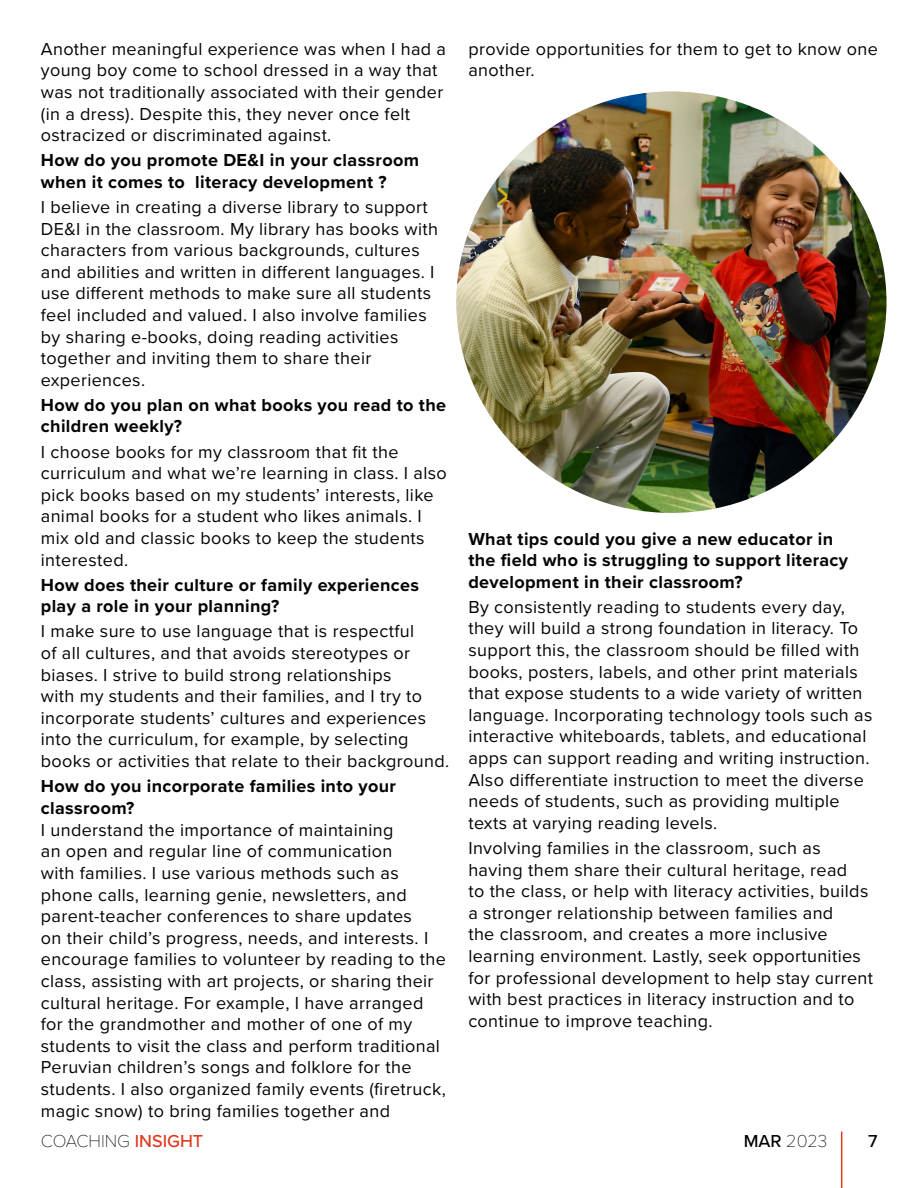
<style>
.page{position:relative;width:918px;height:1188px;background:#fff}
.page>*{position:absolute;margin:0;border:0;box-sizing:border-box;transform-origin:0 0}
.t1{font:18px/21.6px "Proxima Nova";letter-spacing:.02em;color:#030404}
.t2{font:700 18px/21.6px "Proxima Nova";letter-spacing:.02em;color:#030404}
.t3{font:100 18px "Proxima Nova T";color:#000}
.t4{font:500 18px "Proxima Nova";color:#000}
.s1{font-family:"Proxima Nova";font-weight:500;color:#df391f}
.s2{font-family:"Proxima Nova";font-weight:500}
</style>
<div class="page">
<img style="left:456px;top:92px;width:430px;height:421px">
<hr style="left:841px;top:1132px;width:1px;height:56px;background:#df391f">
<p class="t1" style="left:41px;top:37px;width:407px">Another meaningful experience was when I had a young boy come to school dressed in a way that was not traditionally associated with their gender (in a dress). Despite this, they never once felt ostracized or discriminated against.</p>
<p class="t2" style="left:41px;top:149px;width:380px">How do you promote DE&amp;I in your classroom when it comes to literacy development ?</p>
<p class="t1" style="left:41px;top:195px;width:399px">I believe in creating a diverse library to support DE&amp;I in the classroom. My library has books with characters from various backgrounds, cultures and abilities and written in different languages. I use different methods to make sure all students feel included and valued. I also involve families by sharing e-books, doing reading activities together and inviting them to share their experiences.</p>
<p class="t2" style="left:41px;top:394px;width:407px">How do you plan on what books you read to the children weekly?</p>
<p class="t1" style="left:41px;top:440px;width:408px">I choose books for my classroom that fit the curriculum and what we’re learning in class. I also pick books based on my students’ interests, like animal books for a student who likes animals. I mix old and classic books to keep the students interested.</p>
<p class="t2" style="left:41px;top:573px;width:380px">How does their culture or family experiences play a role in your planning?</p>
<p class="t1" style="left:41px;top:620px;width:410px">I make sure to use language that is respectful<br>of all cultures, and that avoids stereotypes or biases. I strive to build strong relationships<br>with my students and their families, and I try to incorporate students’ cultures and experiences into the curriculum, for example, by selecting books or activities that relate to their background.</p>
<p class="t2" style="left:41px;top:775px;width:357px">How do you incorporate families into your classroom?</p>
<p class="t1" style="left:41px;top:818px;width:407px">I understand the importance of maintaining<br>an open and regular line of communication<br>with families. I use various methods such as phone calls, learning genie, newsletters, and parent-teacher conferences to share updates<br>on their child’s progress, needs, and interests. I encourage families to volunteer by reading to the class, assisting with art projects, or sharing their cultural heritage. For example, I have arranged for the grandmother and mother of one of my students to visit the class and perform traditional Peruvian children’s songs and folklore for the students. I also organized family events (firetruck, magic snow) to bring families together and</p>
<p class="t1" style="left:468px;top:37px;width:411px">provide opportunities for them to get to know one another.</p>
<p class="t2" style="left:468px;top:528px;width:381px">What tips could you give a new educator in the field who is struggling to support literacy development in their classroom?</p>
<p class="t1" style="left:468px;top:595px;width:406px">By consistently reading to students every day, they will build a strong foundation in literacy. To support this, the classroom should be filled with books, posters, labels, and other print materials that expose students to a wide variety of written language. Incorporating technology tools such as interactive whiteboards, tablets, and educational apps can support reading and writing instruction.<br>Also differentiate instruction to meet the diverse needs of students, such as providing multiple texts at varying reading levels.</p>
<p class="t1" style="left:468px;top:836px;width:406px">Involving families in the classroom, such as having them share their cultural heritage, read<br>to the class, or help with literacy activities, builds a stronger relationship between families and<br>the classroom, and creates a more inclusive learning environment. Lastly, seek opportunities for professional development to help stay current with best practices in literacy instruction and to continue to improve teaching.</p>
<p class="t3" style="left:41px;top:1127px;width:164px">COACHING <span class="s1">INSIGHT</span></p>
<p class="t3" style="left:744px;top:1127px;width:85px"><span class="s2">MAR</span> 2023</p>
<p class="t4" style="left:868px;top:1127px;width:11px">7</p>
</div>
